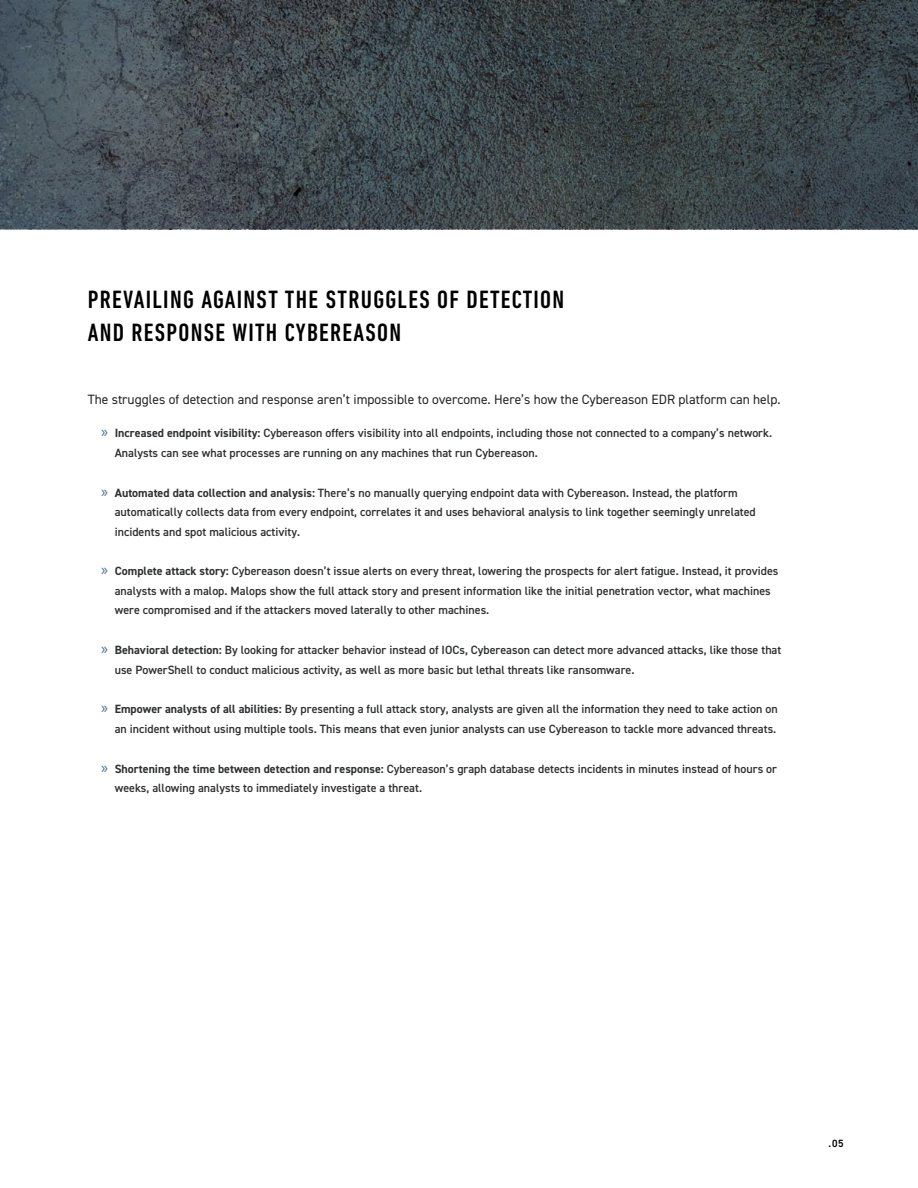
<style>
.page{position:relative;width:918px;height:1188px;background:#fff}
.page>*{position:absolute;margin:0;border:0;box-sizing:border-box;transform-origin:0 0}
.t1{font:500 condensed 25.5px/33px "DIN Next LT Pro";letter-spacing:.05em;color:#000}
.t2{font:13.5px "DIN2014";color:#232527}
.t3{font:600 12px/19.5px "DIN2014";color:#2f3133}
.t4{font:600 10.5px "DIN2014";color:#000}
.s1{font-family:"Myriad Pro";font-weight:400;font-size:16.5px;color:#456b8a}
.s2{font-weight:700}
</style>
<div class="page">
<svg style="left:0;top:0;width:918px;height:230px;background:#3f484d"></svg>
<h1 class="t1" style="left:88px;top:283px;width:478px">PREVAILING AGAINST THE STRUGGLES OF DETECTION<br>AND RESPONSE WITH CYBEREASON</h1>
<p class="t2" style="left:88px;top:391px;width:694px">The struggles of detection and response aren’t impossible to overcome. Here’s how the Cybereason EDR platform can help.</p>
<p class="t3" style="left:115px;top:423px;width:659px;text-indent:-14px"><span class="s1">»</span> <span class="s2">Increased endpoint visibility:</span> Cybereason offers visibility into all endpoints, including those not connected to a company’s network.<br>Analysts can see what processes are running on any machines that run Cybereason.</p>
<p class="t3" style="left:115px;top:482px;width:643px;text-indent:-14px"><span class="s1">»</span> <span class="s2">Automated data collection and analysis:</span> There’s no manually querying endpoint data with Cybereason. Instead, the platform automatically collects data from every endpoint, correlates it and uses behavioral analysis to link together seemingly unrelated incidents and spot malicious activity.</p>
<p class="t3" style="left:115px;top:561px;width:665px;text-indent:-14px"><span class="s1">»</span> <span class="s2">Complete attack story:</span> Cybereason doesn’t issue alerts on every threat, lowering the prospects for alert fatigue. Instead, it provides analysts with a malop. Malops show the full attack story and present information like the initial penetration vector, what machines were compromised and if the attackers moved laterally to other machines.</p>
<p class="t3" style="left:115px;top:640px;width:668px;text-indent:-14px"><span class="s1">»</span> <span class="s2">Behavioral detection:</span> By looking for attacker behavior instead of IOCs, Cybereason can detect more advanced attacks, like those that use PowerShell to conduct malicious activity, as well as more basic but lethal threats like ransomware.</p>
<p class="t3" style="left:101px;top:699px;width:678px;text-align:right"><span class="s1">»</span> <span class="s2">Empower analysts of all abilities:</span> By presenting a full attack story, analysts are given all the information they need to take action on an incident without using multiple tools. This means that even junior analysts can use Cybereason to tackle more advanced threats.</p>
<p class="t3" style="left:115px;top:758px;width:664px;text-indent:-14px"><span class="s1">»</span> <span class="s2">Shortening the time between detection and response:</span> Cybereason’s graph database detects incidents in minutes instead of hours or weeks, allowing analysts to immediately investigate a threat.</p>
<p class="t4" style="left:829px;top:1136px;width:17px">.05</p>
</div>
